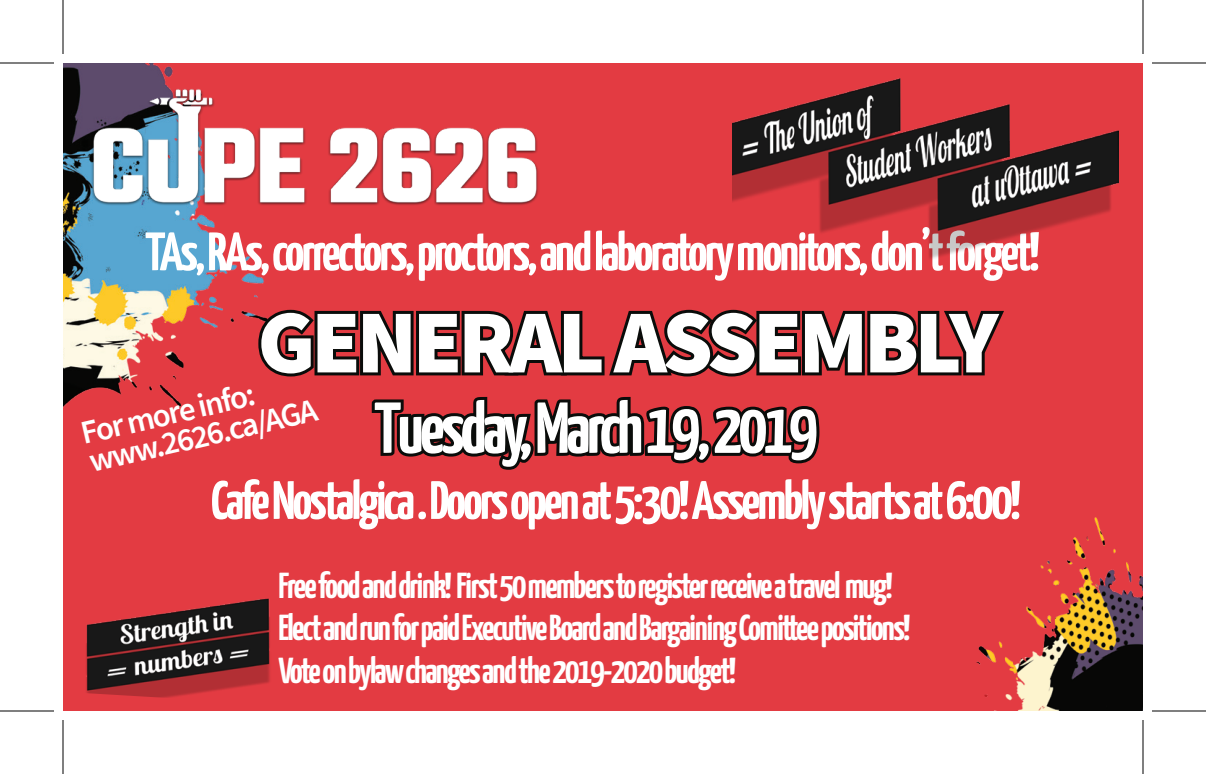
<style>
.page{position:relative;width:1206px;height:774px;background:#fff}
.page>*{position:absolute;margin:0;border:0;box-sizing:border-box;transform-origin:0 0}
.t1{font:900 90px "Source Sans Pro";letter-spacing:-.05em;color:#fff}
.t2{font:700 72px "Yanone Kaffeesatz";letter-spacing:-.05em;color:#fff}
.t3{font:700 54px "Yanone Kaffeesatz";letter-spacing:-.05em;color:#fff}
.t4{font:700 36px "Yanone Kaffeesatz";letter-spacing:-.05em;color:#fff}
.t5{font:600 33px "Source Sans Pro";color:#fff}
</style>
<div class="page">
<div style="left:63px;top:63px;width:1080px;height:648px;background:#e33b42"></div>
<img style="left:63px;top:63px;width:191px;height:402px">
<img style="left:90px;top:89px;width:164px;height:117px">
<svg style="left:254px;top:63px;width:755px;height:412px"></svg>
<img style="left:733px;top:79px;width:385px;height:182px">
<img style="left:85px;top:599px;width:186px;height:105px">
<img style="left:925px;top:429px;width:218px;height:282px">
<hr style="left:0;top:62px;width:54px;height:2px;background:#000">
<hr style="left:1152px;top:62px;width:54px;height:2px;background:#000">
<hr style="left:0;top:710px;width:54px;height:2px;background:#000">
<hr style="left:1152px;top:710px;width:54px;height:2px;background:#000">
<hr style="left:62px;top:0;width:2px;height:54px;background:#000">
<hr style="left:62px;top:720px;width:2px;height:54px;background:#000">
<hr style="left:1142px;top:0;width:2px;height:54px;background:#000">
<hr style="left:1142px;top:720px;width:2px;height:54px;background:#000">
<p class="t3" style="left:145px;top:213px;width:896px">TAs, RAs, correctors, proctors, and laboratory monitors, don’t forget!</p>
<p class="t1" style="left:257px;top:280px;width:743px">GENERAL ASSEMBLY</p>
<p class="t2" style="left:374px;top:377px;width:445px">Tuesday, March 19, 2019</p>
<p class="t3" style="left:211px;top:462px;width:812px">Cafe Nostalgica . Doors open at 5:30! Assembly starts at 6:00!</p>
<p class="t5" style="left:77px;top:412px;width:179px;rotate:-13deg">For more info:</p>
<p class="t5" style="left:85px;top:440px;width:235px;rotate:-13deg">www.2626.ca/AGA</p>
<p class="t4" style="left:278px;top:560px;width:616px">Free food and drink! First 50 members to register receive a travel mug!</p>
<p class="t4" style="left:278px;top:602px;width:634px">Elect and run for paid Executive Board and Bargaining Comittee positions!</p>
<p class="t4" style="left:278px;top:645px;width:459px">Vote on bylaw changes and the 2019-2020 budget!</p>
</div>
